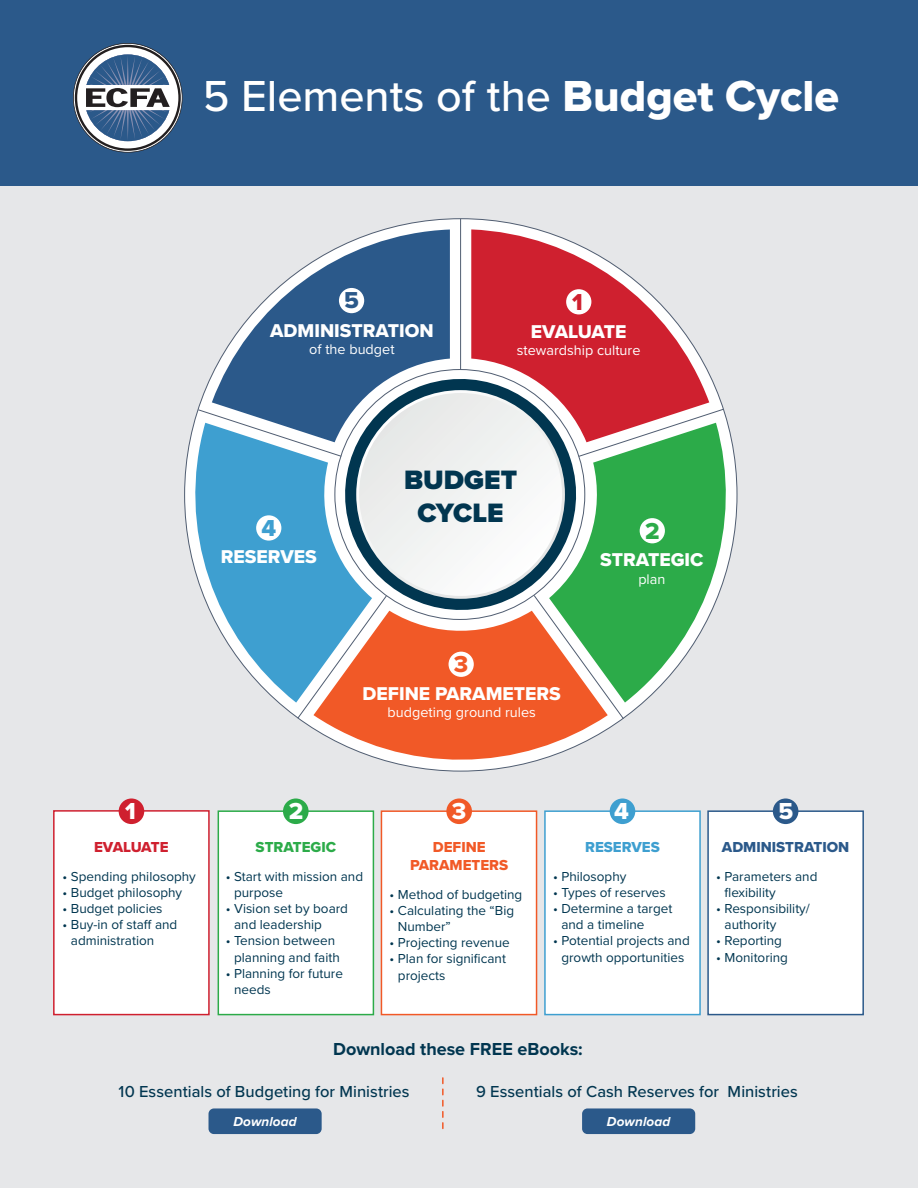
<style>
.page{position:relative;width:918px;height:1188px;background:#e6e7e9}
.page>*{position:absolute;margin:0;border:0;box-sizing:border-box;transform-origin:0 0}
.t1{font:500 45px "Proxima Nova";color:#fff}
.t2{font:900 27.6px/33.2px "Proxima Nova";color:#013650;text-align:center}
.t3{font:24px "Proxima Nova Extrabld";color:#fff}
.t4{font:23.85px "Proxima Nova Extrabld";color:#cf202f}
.t5{font:23.85px "Proxima Nova Extrabld";color:#2cab49}
.t6{font:23.85px "Proxima Nova Extrabld";color:#f15927}
.t7{font:23.85px "Proxima Nova Extrabld";color:#3e9fd0}
.t8{font:23.85px "Proxima Nova Extrabld";color:#2b598a}
.t9{font:19.2px "Proxima Nova Extrabld";color:#fff}
.t10{font:19.2px "Proxima Nova Extrabld";letter-spacing:-.02em;color:#fff}
.t11{font:700 18px "Proxima Nova";color:#013650}
.t12{font:500 16.5px "Proxima Nova";color:#013650}
.t13{font:15px/18px "Proxima Nova Extrabld";color:#f15927;text-align:center}
.t14{font:15px "Proxima Nova Extrabld";color:#2b598a}
.t15{font:15px "Proxima Nova Extrabld";color:#2cab49}
.t16{font:15px "Proxima Nova Extrabld";letter-spacing:-.02em;color:#cf202f}
.t17{font:15px "Proxima Nova Extrabld";color:#3e9fd0}
.t18{font:14.4px "Proxima Nova";color:#fff}
.t19{font:13.5px/16.2px "Proxima Nova";color:#013650}
.t20{font:italic 700 13.5px "Proxima Nova";letter-spacing:.01em;color:#fff}
.s1{font-family:"Proxima Nova Extrabld";font-weight:400}
</style>
<div class="page">
<div style="left:0;top:0;width:918px;height:186px;background:#2b598a"></div>
<svg style="left:73px;top:43px;width:110px;height:110px"></svg>
<div style="left:53px;top:810px;width:157px;height:205px;background:#fff;border:2px solid #cf202f"></div>
<div style="left:381px;top:810px;width:156px;height:205px;background:#fff;border:2px solid #f15927"></div>
<div style="left:218px;top:810px;width:156px;height:205px;background:#fff;border:2px solid #2cab49"></div>
<div style="left:544px;top:810px;width:157px;height:205px;background:#fff;border:2px solid #3e9fd0"></div>
<div style="left:707px;top:810px;width:157px;height:205px;background:#fff;border:2px solid #2b598a"></div>
<div style="left:119px;top:798px;width:25px;height:26px;background:#cf202f;border-radius:50%"></div>
<div style="left:283px;top:798px;width:26px;height:26px;background:#2cab49;border-radius:50%"></div>
<div style="left:446px;top:798px;width:26px;height:26px;background:#f15927;border-radius:50%"></div>
<div style="left:610px;top:798px;width:25px;height:26px;background:#3e9fd0;border-radius:50%"></div>
<div style="left:773px;top:798px;width:25px;height:26px;background:#2b598a;border-radius:50%"></div>
<svg style="left:442px;top:1078px;width:2px;height:50px"></svg>
<svg style="left:372px;top:365px;width:177px;height:246px;background:#819aa7"></svg>
<svg style="left:471px;top:229px;width:238px;height:213px;fill:#cf202f"></svg>
<svg style="left:212px;top:230px;width:238px;height:212px;fill:#2b598a"></svg>
<svg style="left:184px;top:423px;width:188px;height:280px;fill:#3e9fd0"></svg>
<svg style="left:314px;top:611px;width:294px;height:161px;background:#ef8866"></svg>
<svg style="left:549px;top:423px;width:189px;height:280px;fill:#2cab49"></svg>
<div style="left:359px;top:393px;width:203px;height:203px;background:#f0f2f2;border-radius:101px"></div>
<hr style="left:460px;top:219px;width:1px;height:151px;background:#505d71">
<svg style="left:578px;top:408px;width:147px;height:49px;background:#b4a590"></svg>
<svg style="left:533px;top:594px;width:92px;height:126px;background:#aaa16b"></svg>
<svg style="left:297px;top:595px;width:91px;height:125px;background:#b19d9c"></svg>
<svg style="left:197px;top:409px;width:145px;height:48px;background:#8bb3ce"></svg>
<div style="left:566px;top:289px;width:25px;height:25px;background:#fff;border-radius:50%"></div>
<div style="left:640px;top:518px;width:25px;height:25px;background:#fff;border-radius:50%"></div>
<div style="left:449px;top:652px;width:25px;height:25px;background:#fff;border-radius:50%"></div>
<div style="left:256px;top:515px;width:25px;height:26px;background:#fff;border-radius:50%"></div>
<div style="left:339px;top:288px;width:25px;height:25px;background:#fff;border-radius:50%"></div>
<div style="left:209px;top:1108px;width:113px;height:26px;background:#2b598a;border-radius:5px"></div>
<div style="left:582px;top:1108px;width:113px;height:26px;background:#2b598a;border-radius:5px"></div>
<h1 class="t1" style="left:203px;top:63px;width:638px">5 Elements of the <span class="s1">Budget Cycle</span></h1>
<h3 class="t8" style="left:344px;top:283px;width:16px">5</h3>
<h3 class="t9" style="left:270px;top:316px;width:165px">ADMINISTRATION</h3>
<p class="t18" style="left:309px;top:339px;width:87px">of the budget</p>
<h3 class="t4" style="left:572px;top:284px;width:12px">1</h3>
<h3 class="t10" style="left:531px;top:317px;width:97px">EVALUATE</h3>
<p class="t18" style="left:517px;top:340px;width:125px">stewardship culture</p>
<h3 class="t7" style="left:261px;top:510px;width:16px">4</h3>
<h3 class="t9" style="left:221px;top:542px;width:97px">RESERVES</h3>
<h2 class="t2" style="left:404px;top:463px;width:115px">BUDGET<br>CYCLE</h2>
<h3 class="t6" style="left:454px;top:646px;width:16px">3</h3>
<h3 class="t9" style="left:363px;top:679px;width:200px">DEFINE PARAMETERS</h3>
<p class="t18" style="left:388px;top:701px;width:150px">budgeting ground rules</p>
<h3 class="t5" style="left:645px;top:513px;width:16px">2</h3>
<h3 class="t9" style="left:600px;top:546px;width:105px">STRATEGIC</h3>
<p class="t18" style="left:638px;top:568px;width:29px">plan</p>
<h3 class="t3" style="left:125px;top:794px;width:12px">1</h3>
<h3 class="t3" style="left:289px;top:794px;width:16px">2</h3>
<h3 class="t3" style="left:452px;top:794px;width:16px">3</h3>
<h3 class="t3" style="left:614px;top:794px;width:16px">4</h3>
<h3 class="t3" style="left:779px;top:794px;width:16px">5</h3>
<p class="t16" style="left:94px;top:836px;width:76px">EVALUATE</p>
<p class="t15" style="left:256px;top:836px;width:82px">STRATEGIC</p>
<p class="t13" style="left:410px;top:837px;width:100px">DEFINE<br>PARAMETERS</p>
<p class="t17" style="left:585px;top:836px;width:76px">RESERVES</p>
<p class="t14" style="left:722px;top:836px;width:129px">ADMINISTRATION</p>
<p class="t19" style="left:63px;top:867px;width:135px">• Spending philosophy</p>
<p class="t19" style="left:63px;top:884px;width:121px">• Budget philosophy</p>
<p class="t19" style="left:63px;top:900px;width:101px">• Budget policies</p>
<p class="t19" style="left:71px;top:916px;width:108px;text-indent:-8px">• Buy-in of staff and administration</p>
<p class="t19" style="left:234px;top:867px;width:131px;text-indent:-8px">• Start with mission and purpose</p>
<p class="t19" style="left:234px;top:900px;width:115px;text-indent:-8px">• Vision set by board and leadership</p>
<p class="t19" style="left:234px;top:932px;width:107px;text-indent:-8px">• Tension between planning and faith</p>
<p class="t19" style="left:234px;top:965px;width:110px;text-indent:-8px">• Planning for future needs</p>
<p class="t19" style="left:553px;top:867px;width:75px">• Philosophy</p>
<p class="t19" style="left:553px;top:884px;width:114px">• Types of reserves</p>
<p class="t19" style="left:561px;top:900px;width:112px;text-indent:-8px">• Determine a target and a timeline</p>
<p class="t19" style="left:553px;top:932px;width:138px;text-align:center">• Potential projects and growth opportunities</p>
<p class="t19" style="left:725px;top:867px;width:94px;text-indent:-8px">• Parameters and flexibility</p>
<p class="t19" style="left:725px;top:900px;width:87px;text-indent:-8px">• Responsibility/ authority</p>
<p class="t19" style="left:716px;top:932px;width:67px">• Reporting</p>
<p class="t19" style="left:716px;top:948px;width:73px">• Monitoring</p>
<p class="t19" style="left:390px;top:885px;width:134px">• Method of budgeting</p>
<p class="t19" style="left:398px;top:902px;width:118px;text-indent:-8px">• Calculating the “Big<br>Number”</p>
<p class="t19" style="left:390px;top:934px;width:122px">• Projecting revenue</p>
<p class="t19" style="left:398px;top:950px;width:110px;text-indent:-8px">• Plan for significant projects</p>
<h3 class="t11" style="left:333px;top:1036px;width:251px">Download these FREE eBooks:</h3>
<p class="t12" style="left:119px;top:1079px;width:293px">10 Essentials of Budgeting for Ministries</p>
<p class="t12" style="left:476px;top:1079px;width:323px">9 Essentials of Cash Reserves for Ministries</p>
<p class="t20" style="left:233px;top:1111px;width:65px">Download</p>
<p class="t20" style="left:607px;top:1111px;width:65px">Download</p>
</div>
